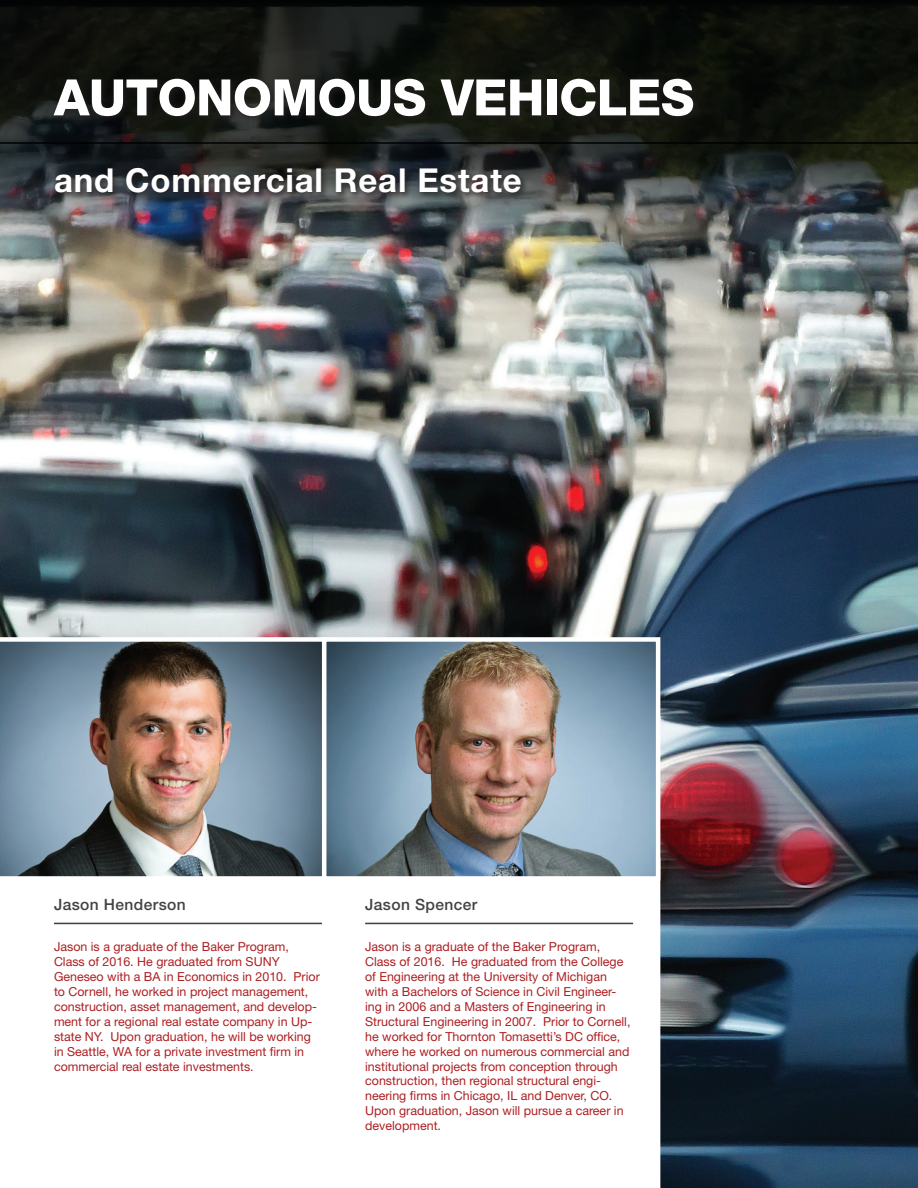
<style>
.page{position:relative;width:918px;height:1188px;background:#fff}
.page>*{position:absolute;margin:0;border:0;box-sizing:border-box;transform-origin:0 0}
.t1{font:800 50.25px "Helvetica Neue LT Std";letter-spacing:-.01em;color:#fff}
.t2{font:700 33px "Helvetica Neue LT Std";letter-spacing:.025em;color:#fff}
.t3{font:500 15.6px "Helvetica Neue LT Std";letter-spacing:.025em;color:#434343}
.t4{font:12.45px/15px "Helvetica Neue LT Std";color:#ad1f22}
</style>
<div class="page">
<img style="left:0;top:276px;width:918px;height:912px">
<img style="left:0;top:144px;width:918px;height:132px">
<svg style="left:0;top:0;width:918px;height:144px;background:#0f120c"></svg>
<div style="left:50px;top:75px;width:651px;height:126px;background:#231f20;opacity:.63"></div>
<svg style="left:0;top:881px;width:660px;height:307px"></svg>
<hr style="left:54px;top:923px;width:268px;height:1px;background:#434343">
<hr style="left:365px;top:923px;width:268px;height:1px;background:#434343">
<img style="left:0;top:637px;width:322px;height:244px">
<img style="left:327px;top:642px;width:328px;height:234px">
<div style="left:322px;top:637px;width:338px;height:244px;border:4px solid #fff"></div>
<h1 class="t1" style="left:54px;top:68px;width:642px">AUTONOMOUS VEHICLES</h1>
<h2 class="t2" style="left:54px;top:160px;width:469px">and Commercial Real Estate</h2>
<p class="t3" style="left:54px;top:895px;width:133px">Jason Henderson</p>
<p class="t3" style="left:365px;top:895px;width:114px">Jason Spencer</p>
<p class="t4" style="left:54px;top:939px;width:267px">Jason is a graduate of the Baker Program, Class of 2016. He graduated from SUNY Geneseo with a BA in Economics in 2010. Prior to Cornell, he worked in project management, construction, asset management, and develop&shy;ment for a regional real estate company in Up&shy;state NY. Upon graduation, he will be working in Seattle, WA for a private investment firm in commercial real estate investments.</p>
<p class="t4" style="left:365px;top:939px;width:267px">Jason is a graduate of the Baker Program, Class of 2016. He graduated from the College of Engineering at the University of Michigan with a Bachelors of Science in Civil Engineer&shy;ing in 2006 and a Masters of Engineering in Structural Engineering in 2007. Prior to Cornell, he worked for Thornton Tomasetti’s DC office, where he worked on numerous commercial and institutional projects from conception through construction, then regional structural engi&shy;neering firms in Chicago, IL and Denver, CO.<br>Upon graduation, Jason will pursue a career in development.</p>
</div>
